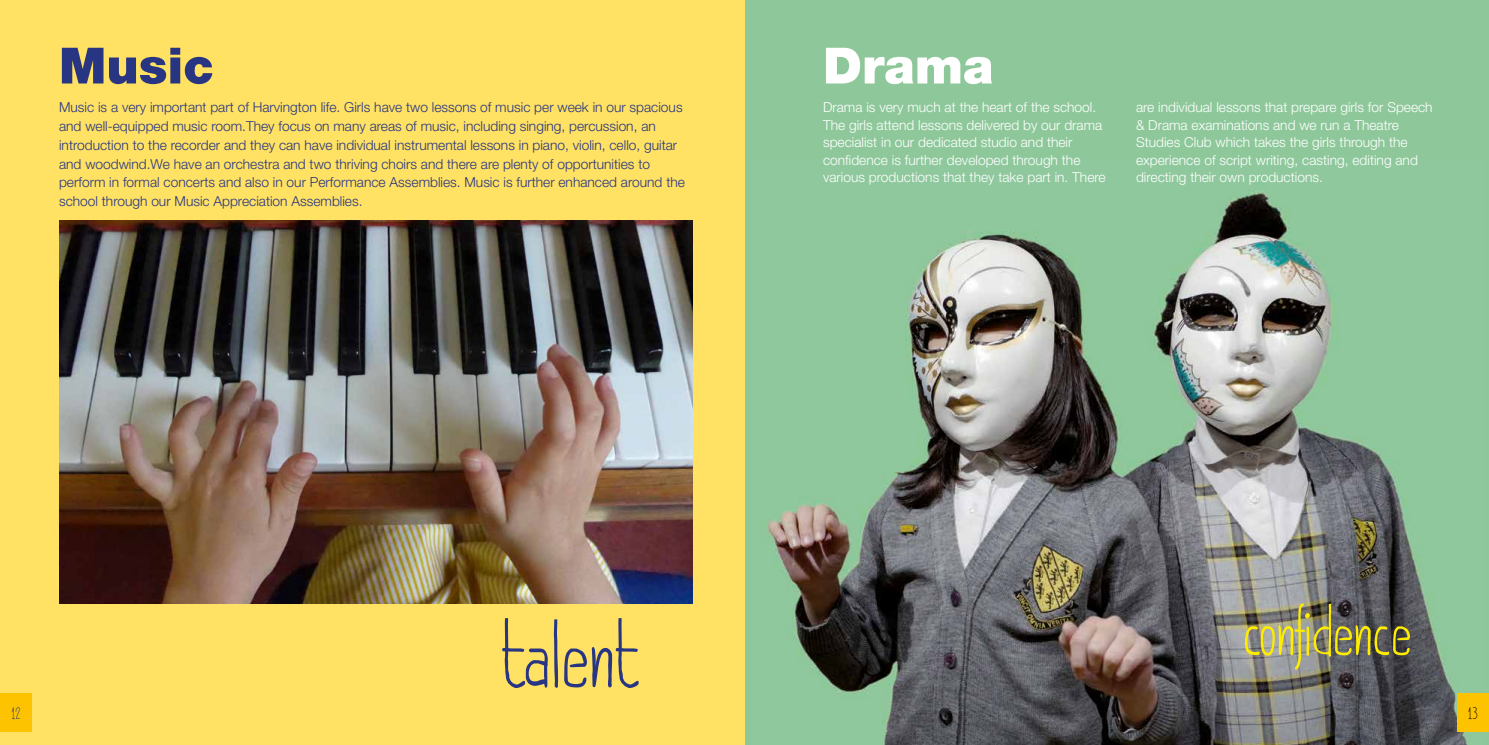
<style>
.page{position:relative;width:1489px;height:745px;background:#fff}
.page>*{position:absolute;margin:0;border:0;box-sizing:border-box;transform-origin:0 0}
.t1{font:87.5px "DK Pimpernel";color:#283583}
.t2{font:65px "DK Pimpernel";color:#ffed00}
.t3{font:61.25px "DK Pimpernel";color:#ffed00;scale:.5 1}
.t4{font:900 50px "Helvetica Neue";color:#283583}
.t5{font:900 50px "Helvetica Neue";color:#fff}
.t6{font:15px "DK Pimpernel";color:#283583}
.t7{font:15px "DK Pimpernel";color:#000}
.t8{font:300 13.75px/18.8px "Helvetica Neue";color:#283583}
.t9{font:300 13.75px/17.5px "Helvetica Neue";color:#fff}
</style>
<div class="page">
<div style="left:744px;top:0;width:744px;height:744px;background:#8ec89a"></div>
<div style="left:0;top:0;width:744px;height:744px;background:#ffe163"></div>
<img style="left:767px;top:192px;width:714px;height:552px">
<img style="left:59px;top:220px;width:633px;height:382px">
<div style="left:1456px;top:693px;width:32px;height:38px;background:#fdc300"></div>
<div style="left:0;top:693px;width:32px;height:38px;background:#fdc300"></div>
<h3 class="t4" style="left:59px;top:36px;width:156px">Music</h3>
<h3 class="t5" style="left:823px;top:36px;width:172px">Drama</h3>
<p class="t9" style="left:823px;top:98px;width:284px">Drama is very much at the heart of the school.<br>The girls attend lessons delivered by our drama specialist in our dedicated studio and their confidence is further developed through the various productions that they take part in. There</p>
<p class="t9" style="left:1135px;top:98px;width:298px">are individual lessons that prepare girls for Speech &amp; Drama examinations and we run a Theatre Studies Club which takes the girls through the experience of script writing, casting, editing and directing their own productions.</p>
<p class="t8" style="left:59px;top:97px;width:627px">Music is a very important part of Harvington life. Girls have two lessons of music per week in our spacious and well-equipped music room.They focus on many areas of music, including singing, percussion, an introduction to the recorder and they can have individual instrumental lessons in piano, violin, cello, guitar and woodwind.We have an orchestra and two thriving choirs and there are plenty of opportunities to perform in formal concerts and also in our Performance Assemblies. Music is further enhanced around the school through our Music Appreciation Assemblies.</p>
<h1 class="t1" style="left:501px;top:605px;width:142px">talent</h1>
<h2 class="t2" style="left:1242px;top:594px;width:170px">confidence</h2>
<h3 class="t3" style="left:1293px;top:592px;width:26px">-</h3>
<p class="t6" style="left:11px;top:704px;width:11px">12</p>
<p class="t7" style="left:1467px;top:704px;width:11px">13</p>
</div>
